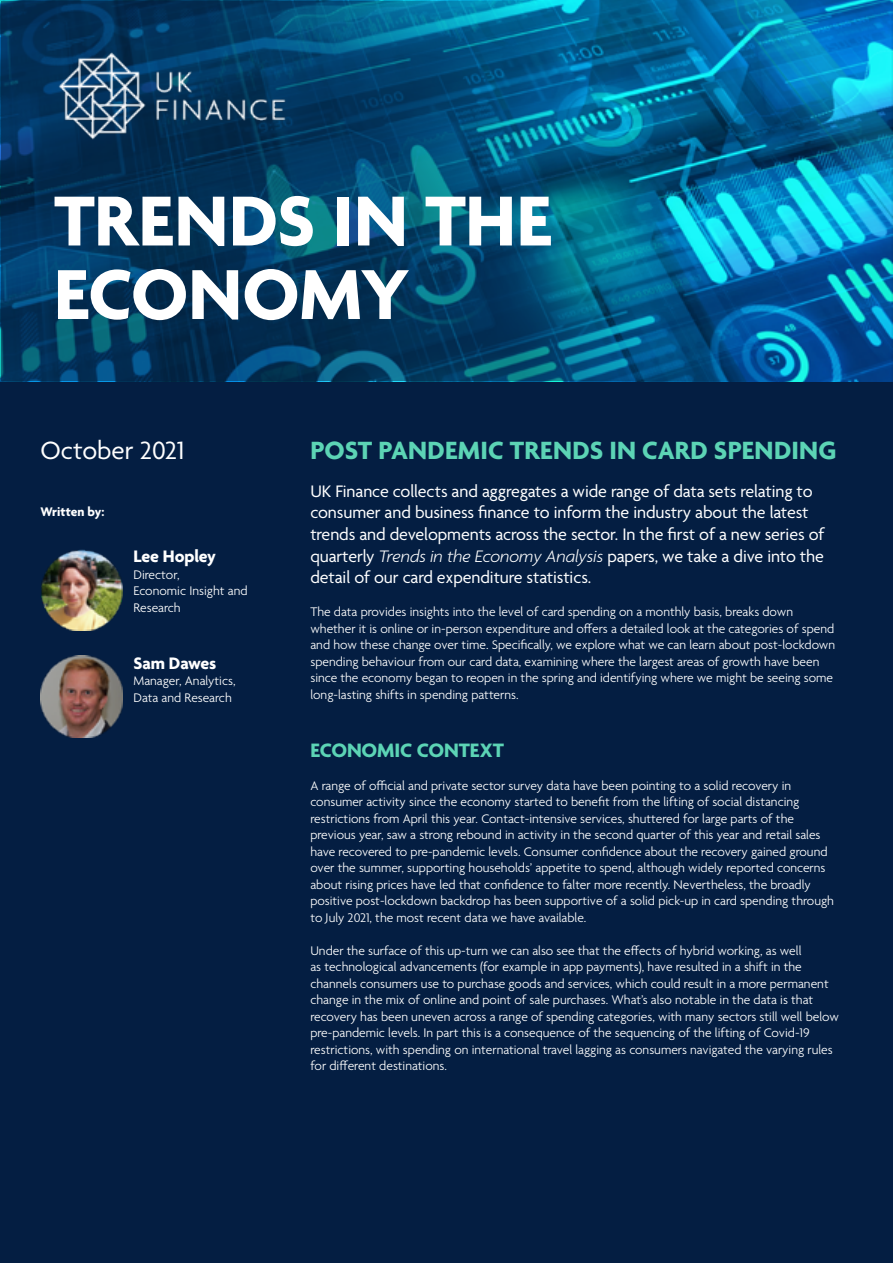
<style>
.page{position:relative;width:893px;height:1263px;background:#041e42}
.page>*{position:absolute;margin:0;border:0;box-sizing:border-box;transform-origin:0 0}
.t1{font:700 76.5px/73.5px "Agenda";letter-spacing:-.005em;color:#fff}
.t2{font:700 27px "Agenda";letter-spacing:.01em;color:#5cd4b5}
.t3{font:27px "Agenda";color:#fff}
.t4{font:700 21px "Agenda";letter-spacing:-.005em;color:#5cd4b5}
.t5{font:18px/21.6px "Agenda";letter-spacing:-.005em;color:#fff}
.t6{font:700 18px "Agenda";letter-spacing:-.005em;color:#fff}
.t7{font:300 13.5px/16.5px "Agenda";color:#fff}
.t8{font:700 13.5px "Agenda";color:#fff}
.s1{font-weight:300;font-style:italic}
</style>
<div class="page">
<svg style="left:1px;top:1px;width:891px;height:380px"></svg>
<img style="left:41px;top:549px;width:82px;height:81px">
<img style="left:41px;top:656px;width:82px;height:82px">
<img style="left:33px;top:30px;width:277px;height:132px">
<h1 class="t1" style="left:54px;top:189px;width:499px">TRENDS IN THE<br>ECONOMY</h1>
<h2 class="t3" style="left:40px;top:435px;width:145px">October 2021</h2>
<p class="t8" style="left:40px;top:505px;width:66px">Written by:</p>
<h3 class="t6" style="left:133px;top:547px;width:84px">Lee Hopley</h3>
<p class="t7" style="left:133px;top:567px;width:116px">Director,<br>Economic Insight and<br>Research</p>
<h3 class="t6" style="left:133px;top:653px;width:84px">Sam Dawes</h3>
<p class="t7" style="left:133px;top:673px;width:104px">Manager, Analytics,<br>Data and Research</p>
<h2 class="t2" style="left:310px;top:435px;width:528px">POST PANDEMIC TRENDS IN CARD SPENDING</h2>
<p class="t5" style="left:310px;top:481px;width:516px">UK Finance collects and aggregates a wide range of data sets relating to consumer and business finance to inform the industry about the latest trends and developments across the sector. In the first of a new series of quarterly <span class="s1">Trends in the Economy Analysis</span> papers, we take a dive into the detail of our card expenditure statistics.</p>
<p class="t7" style="left:310px;top:604px;width:526px">The data provides insights into the level of card spending on a monthly basis, breaks down whether it is online or in-person expenditure and offers a detailed look at the categories of spend and how these change over time. Specifically, we explore what we can learn about post-lockdown spending behaviour from our card data, examining where the largest areas of growth have been since the economy began to reopen in the spring and identifying where we might be seeing some long-lasting shifts in spending patterns.</p>
<h3 class="t4" style="left:310px;top:739px;width:195px">ECONOMIC CONTEXT</h3>
<p class="t7" style="left:310px;top:778px;width:525px">A range of official and private sector survey data have been pointing to a solid recovery in consumer activity since the economy started to benefit from the lifting of social distancing restrictions from April this year. Contact-intensive services, shuttered for large parts of the previous year, saw a strong rebound in activity in the second quarter of this year and retail sales have recovered to pre-pandemic levels. Consumer confidence about the recovery gained ground over the summer, supporting households’ appetite to spend, although widely reported concerns about rising prices have led that confidence to falter more recently. Nevertheless, the broadly positive post-lockdown backdrop has been supportive of a solid pick-up in card spending through to July 2021, the most recent data we have available.</p>
<p class="t7" style="left:310px;top:943px;width:530px">Under the surface of this up-turn we can also see that the effects of hybrid working, as well<br>as technological advancements (for example in app payments), have resulted in a shift in the channels consumers use to purchase goods and services, which could result in a more permanent change in the mix of online and point of sale purchases. What’s also notable in the data is that recovery has been uneven across a range of spending categories, with many sectors still well below pre-pandemic levels. In part this is a consequence of the sequencing of the lifting of Covid-19 restrictions, with spending on international travel lagging as consumers navigated the varying rules for different destinations.</p>
</div>
